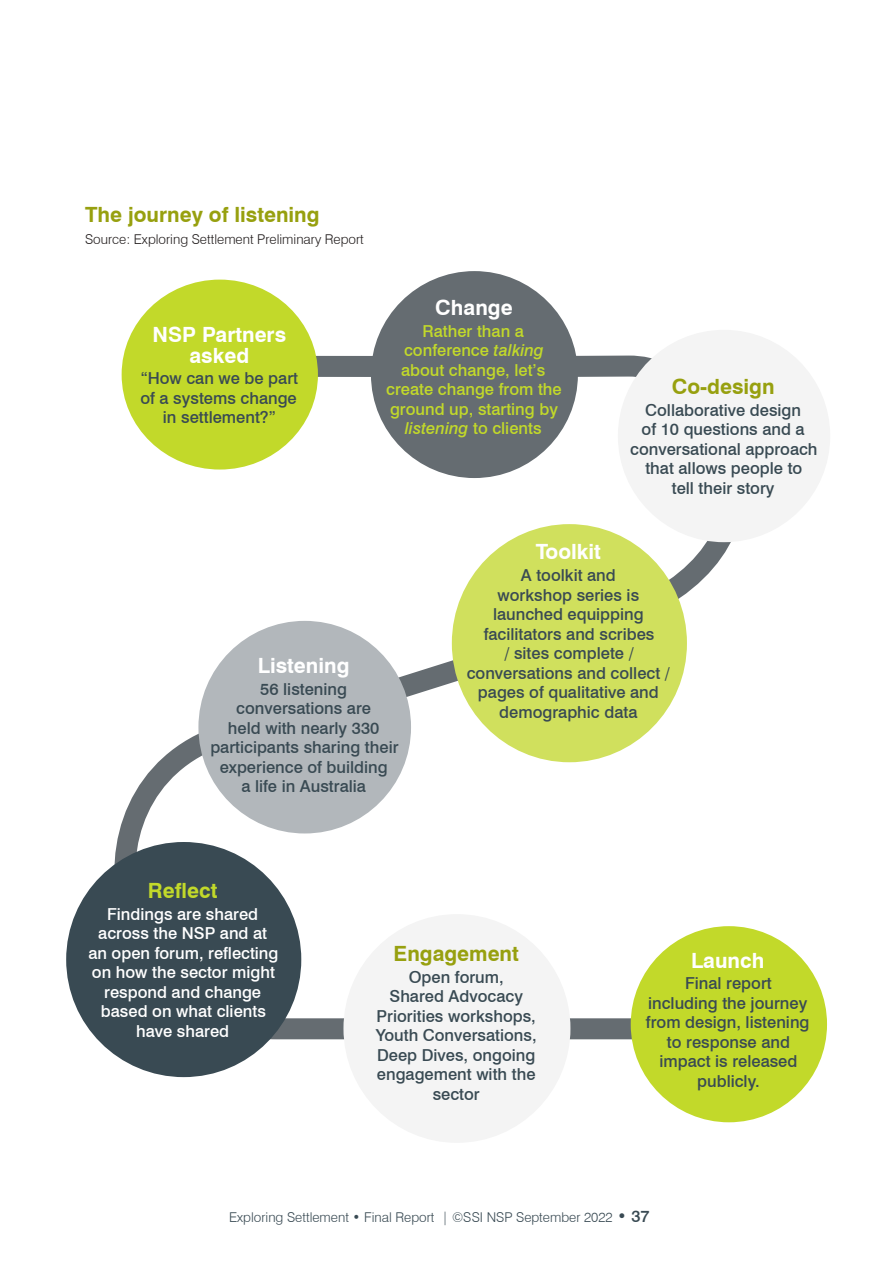
<style>
.page{position:relative;width:893px;height:1263px;background:#fff}
.page>*{position:absolute;margin:0;border:0;box-sizing:border-box;transform-origin:0 0}
.t1{font:700 21px/21px "Swiss 721 BT";color:#fff;text-align:center}
.t2{font:700 21px "Swiss 721 BT";color:#97a00f}
.t3{font:700 21px "Swiss 721 BT";color:#c2d92a}
.t4{font:500 16.5px/19.5px "Swiss 721 BT";color:#394a53;text-align:center}
.t5{font:500 16.5px/19.5px "Swiss 721 BT";color:#fff;text-align:center}
.t6{font:500 16.5px/19.5px "Swiss 721 BT";color:#c2d92a;text-align:center}
.t7{font:300 13.5px "Swiss 721 BT";color:#394a53}
.t8{font:300 13.5px "Swiss 721 BT";color:#241f1f}
.s1{font-style:italic}
.s2{font-size:16.5px}
.s3{font-weight:500;font-size:16.5px}
</style>
<div class="page">
<svg style="left:66px;top:344px;width:746px;height:706px"></svg>
<div style="left:122px;top:280px;width:196px;height:189px;background:#c2d92a;border-radius:50%"></div>
<div style="left:371px;top:271px;width:207px;height:207px;background:#656c71;border-radius:50%"></div>
<div style="left:618px;top:330px;width:212px;height:212px;background:#f4f4f4;border-radius:50%"></div>
<div style="left:452px;top:524px;width:235px;height:238px;background:#d0e05d;border-radius:50%"></div>
<div style="left:198px;top:621px;width:213px;height:212px;background:#b2b7bb;border-radius:50%"></div>
<div style="left:66px;top:842px;width:235px;height:235px;background:#394a53;border-radius:50%"></div>
<div style="left:343px;top:914px;width:227px;height:229px;background:#f4f4f4;border-radius:50%"></div>
<div style="left:631px;top:926px;width:196px;height:196px;background:#c2d92a;border-radius:50%"></div>
<p class="t2" style="left:85px;top:202px;width:236px">The journey of listening</p>
<p class="t8" style="left:85px;top:231px;width:280px">Source: Exploring Settlement Preliminary Report</p>
<p class="t1" style="left:153px;top:324px;width:135px">NSP Partners asked</p>
<p class="t4" style="left:140px;top:369px;width:159px">“How can we be part of a systems change in settlement?”</p>
<p class="t1" style="left:435px;top:297px;width:79px">Change</p>
<p class="t6" style="left:386px;top:321px;width:177px">Rather than a conference <span class="s1">talking </span>about change, let’s create change from the ground up, starting by <span class="s1">listening</span> to clients</p>
<p class="t2" style="left:672px;top:374px;width:104px">Co-design</p>
<p class="t4" style="left:630px;top:400px;width:189px">Collaborative design<br>of 10 questions and a conversational approach that allows people to<br>tell their story</p>
<p class="t1" style="left:258px;top:655px;width:93px">Listening</p>
<p class="t4" style="left:210px;top:679px;width:190px">56 listening conversations are<br>held with nearly 330 participants sharing their experience of building<br>a life in Australia</p>
<p class="t1" style="left:536px;top:541px;width:67px">Toolkit</p>
<p class="t4" style="left:467px;top:565px;width:205px">A toolkit and<br>workshop series is launched equipping facilitators and scribes<br>/ sites complete / conversations and collect / pages of qualitative and demographic data</p>
<p class="t3" style="left:148px;top:878px;width:71px">Reflect</p>
<p class="t5" style="left:88px;top:904px;width:192px">Findings are shared across the NSP and at an open forum, reflecting on how the sector might respond and change based on what clients have shared</p>
<p class="t2" style="left:394px;top:941px;width:127px">Engagement</p>
<p class="t4" style="left:376px;top:967px;width:162px">Open forum,<br>Shared Advocacy<br>Priorities workshops,<br>Youth Conversations,<br>Deep Dives, ongoing engagement with the sector</p>
<p class="t1" style="left:691px;top:949px;width:75px">Launch</p>
<p class="t4" style="left:646px;top:973px;width:165px">Final report<br>including the journey from design, listening to response and impact is released publicly.</p>
<p class="t7" style="left:229px;top:1209px;width:422px">Exploring Settlement • Final Report | ©SSI NSP September 2022 <span class="s2">•</span> <span class="s3">37</span></p>
</div>
